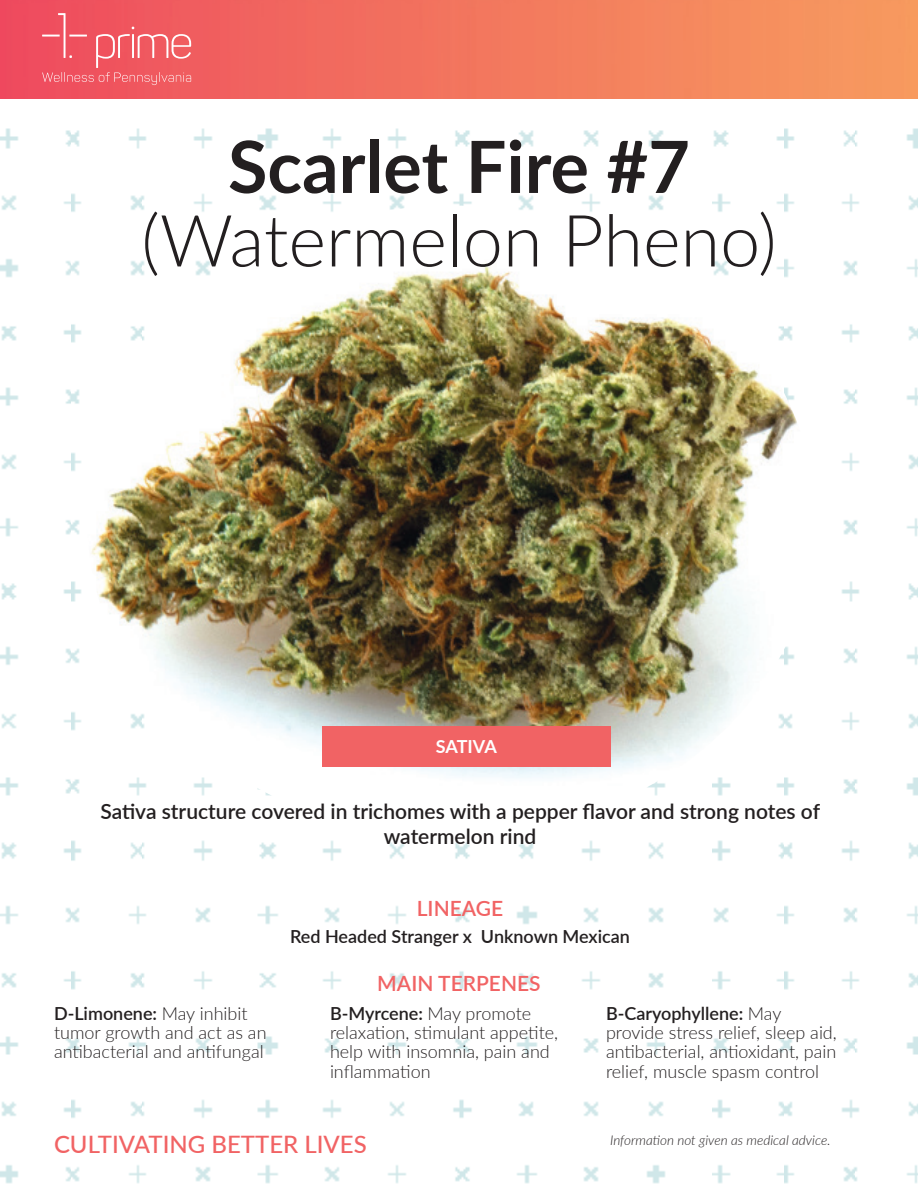
<style>
.page{position:relative;width:918px;height:1188px;background:#fff}
.page>*{position:absolute;margin:0;border:0;box-sizing:border-box;transform-origin:0 0}
.Heavy_Headline_type{font:300 72px/73.5px "Lato";color:#231f20;text-align:center}
.t1{font:500 24px "Lato";color:#f16364}
.Strain_description{font:600 21px/25.2px "Lato";color:#231f20;text-align:center}
.Product_attributes{font:600 21px "Lato";color:#f16364}
.Product_attributes-2{font:300 18px/19.2px "Lato";color:#231f20}
.Product_attributes-3{font:600 18px "Lato";color:#231f20}
.t2{font:700 18px "Lato";letter-spacing:-.015em;color:#fff}
.t3{font:italic 300 13.5px "Lato";color:#231f20}
.s1{font-weight:700}
.s2{font-weight:600}
</style>
<div class="page">
<img style="left:0;top:128px;width:918px;height:1056px">
<img style="left:0;top:0;width:918px;height:99px">
<img style="left:87px;top:206px;width:728px;height:601px">
<div style="left:322px;top:726px;width:288px;height:40px;background:#f16364"></div>
<svg style="left:42px;top:13px;width:149px;height:72px;background:#f0646c"></svg>
<p class="Heavy_Headline_type" style="left:141px;top:128px;width:637px"><span class="s1">Scarlet Fire #7 </span>(Watermelon Pheno)</p>
<p class="t2" style="left:436px;top:733px;width:62px">SATIVA</p>
<p class="Strain_description" style="left:100px;top:798px;width:721px">Sativa structure covered in trichomes with a pepper flavor and strong notes of watermelon rind</p>
<p class="Product_attributes" style="left:417px;top:893px;width:88px">LINEAGE</p>
<p class="Product_attributes-3" style="left:290px;top:923px;width:341px">Red Headed Stranger x Unknown Mexican</p>
<p class="Product_attributes" style="left:377px;top:968px;width:165px">MAIN TERPENES</p>
<p class="Product_attributes-2" style="left:54px;top:1003px;width:214px"><span class="s2">D-Limonene:</span> May inhibit tumor growth and act as an antibacterial and antifungal</p>
<p class="Product_attributes-2" style="left:330px;top:1003px;width:230px"><span class="s2">B-Myrcene:</span> May promote relaxation, stimulant appetite, help with insomnia, pain and inflammation</p>
<p class="Product_attributes-2" style="left:606px;top:1003px;width:232px"><span class="s2">B-Caryophyllene:</span> May provide stress relief, sleep aid, antibacterial, antioxidant, pain relief, muscle spasm control</p>
<p class="t1" style="left:54px;top:1127px;width:314px">CULTIVATING BETTER LIVES</p>
<p class="t3" style="left:610px;top:1131px;width:222px">Information not given as medical advice.</p>
</div>
